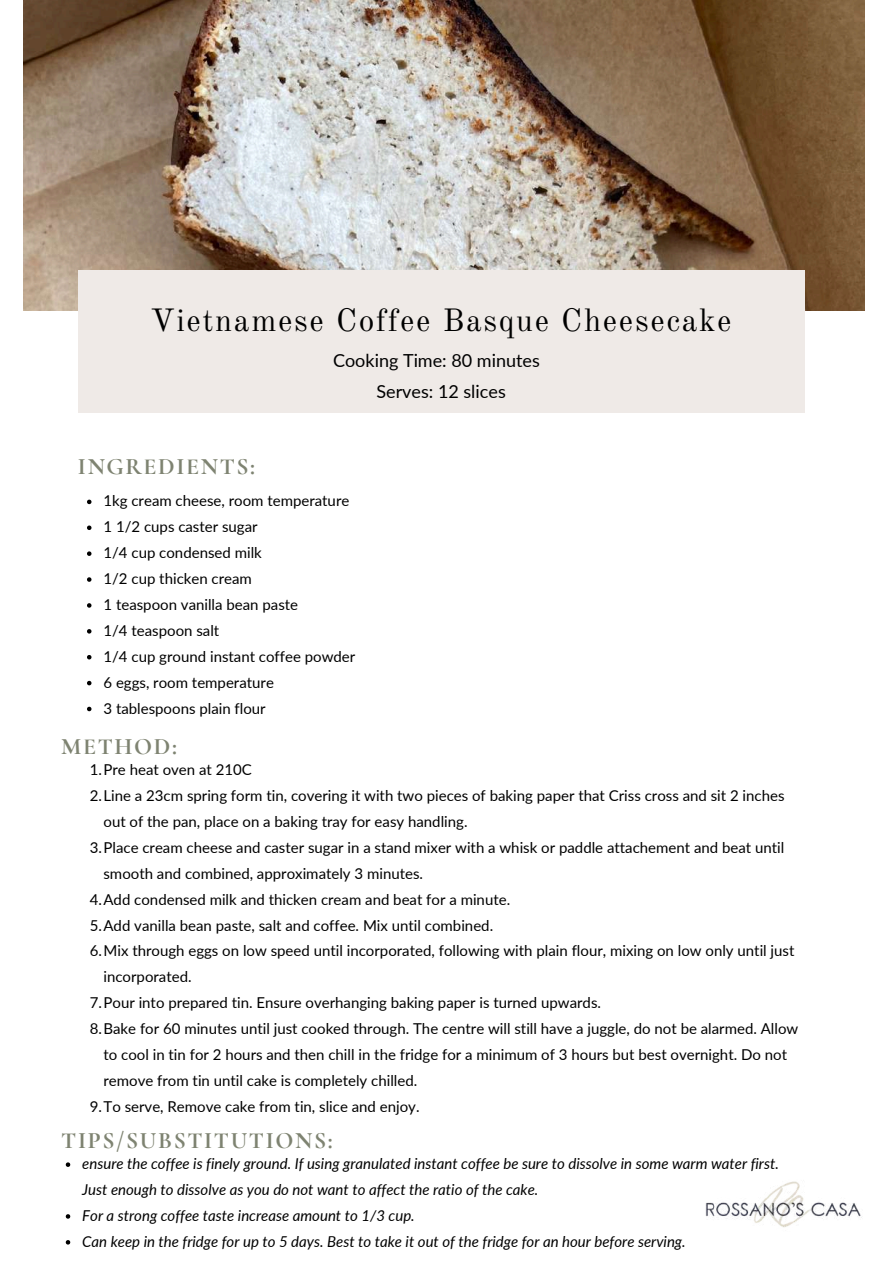
<style>
.page{position:relative;width:894px;height:1264px;background:#fff}
.page>*{position:absolute;margin:0;border:0;box-sizing:border-box;transform-origin:0 0}
.t1{font:31.65px "Old Standard";letter-spacing:.05em;color:#000}
.t2{font:700 23.55px "Cormorant Garamond";letter-spacing:.07em;color:#7e8371}
.t3{font:18px/31.5px "Lato";color:#000;text-align:center}
.t4{font:15px/25.8px "Lato";color:#000}
.t5{font:italic 15px/25.8px "Lato";color:#000}
</style>
<div class="page">
<img style="left:24px;top:0;width:840px;height:310px">
<div style="left:78px;top:269px;width:726px;height:143px;background:#efeae7"></div>
<img style="left:705px;top:1181px;width:157px;height:47px">
<svg style="left:87px;top:499px;width:4px;height:5px"></svg>
<svg style="left:87px;top:525px;width:4px;height:5px"></svg>
<svg style="left:87px;top:551px;width:4px;height:5px"></svg>
<svg style="left:87px;top:577px;width:4px;height:5px"></svg>
<svg style="left:87px;top:603px;width:4px;height:4px"></svg>
<svg style="left:87px;top:629px;width:4px;height:4px"></svg>
<svg style="left:87px;top:655px;width:4px;height:4px"></svg>
<svg style="left:87px;top:681px;width:4px;height:4px"></svg>
<svg style="left:87px;top:706px;width:4px;height:5px"></svg>
<svg style="left:66px;top:1162px;width:4px;height:4px"></svg>
<svg style="left:66px;top:1214px;width:4px;height:4px"></svg>
<svg style="left:66px;top:1240px;width:4px;height:4px"></svg>
<h1 class="t1" style="left:150px;top:301px;width:582px">Vietnamese Coffee Basque Cheesecake</h1>
<p class="t3" style="left:333px;top:344px;width:208px">Cooking Time: 80 minutes<br>Serves: 12 slices</p>
<h2 class="t2" style="left:78px;top:452px;width:179px">INGREDIENTS:</h2>
<p class="t4" style="left:103px;top:487px;width:253px">1kg cream cheese, room temperature<br>1 1/2 cups caster sugar<br>1/4 cup condensed milk<br>1/2 cup thicken cream<br>1 teaspoon vanilla bean paste<br>1/4 teaspoon salt<br>1/4 cup ground instant coffee powder<br>6 eggs, room temperature<br>3 tablespoons plain flour</p>
<h2 class="t2" style="left:61px;top:732px;width:117px">METHOD:</h2>
<p class="t4" style="left:90px;top:756px;width:164px">1.Pre heat oven at 210C</p>
<p class="t4" style="left:90px;top:782px;width:696px">2.Line a 23cm spring form tin, covering it with two pieces of baking paper that Criss cross and sit 2 inches</p>
<p class="t4" style="left:103px;top:808px;width:365px">out of the pan, place on a baking tray for easy handling.</p>
<p class="t4" style="left:90px;top:834px;width:696px">3.Place cream cheese and caster sugar in a stand mixer with a whisk or paddle attachement and beat until</p>
<p class="t4" style="left:103px;top:860px;width:321px">smooth and combined, approximately 3 minutes.</p>
<p class="t4" style="left:90px;top:886px;width:422px">4.Add condensed milk and thicken cream and beat for a minute.</p>
<p class="t4" style="left:90px;top:911px;width:405px">5.Add vanilla bean paste, salt and coffee. Mix until combined.</p>
<p class="t4" style="left:90px;top:937px;width:706px">6.Mix through eggs on low speed until incorporated, following with plain flour, mixing on low only until just</p>
<p class="t4" style="left:103px;top:963px;width:90px">incorporated.</p>
<p class="t4" style="left:90px;top:989px;width:512px">7.Pour into prepared tin. Ensure overhanging baking paper is turned upwards.</p>
<p class="t4" style="left:90px;top:1015px;width:710px">8.Bake for 60 minutes until just cooked through. The centre will still have a juggle, do not be alarmed. Allow</p>
<p class="t4" style="left:103px;top:1041px;width:685px">to cool in tin for 2 hours and then chill in the fridge for a minimum of 3 hours but best overnight. Do not</p>
<p class="t4" style="left:103px;top:1067px;width:315px">remove from tin until cake is completely chilled.</p>
<p class="t4" style="left:90px;top:1093px;width:331px">9.To serve, Remove cake from tin, slice and enjoy.</p>
<h2 class="t2" style="left:61px;top:1126px;width:273px">TIPS/SUBSTITUTIONS:</h2>
<p class="t5" style="left:82px;top:1150px;width:698px">ensure the coffee is finely ground. If using granulated instant coffee be sure to dissolve in some warm water first.<br>Just enough to dissolve as you do not want to affect the ratio of the cake.<br>For a strong coffee taste increase amount to 1/3 cup.<br>Can keep in the fridge for up to 5 days. Best to take it out of the fridge for an hour before serving.</p>
</div>
